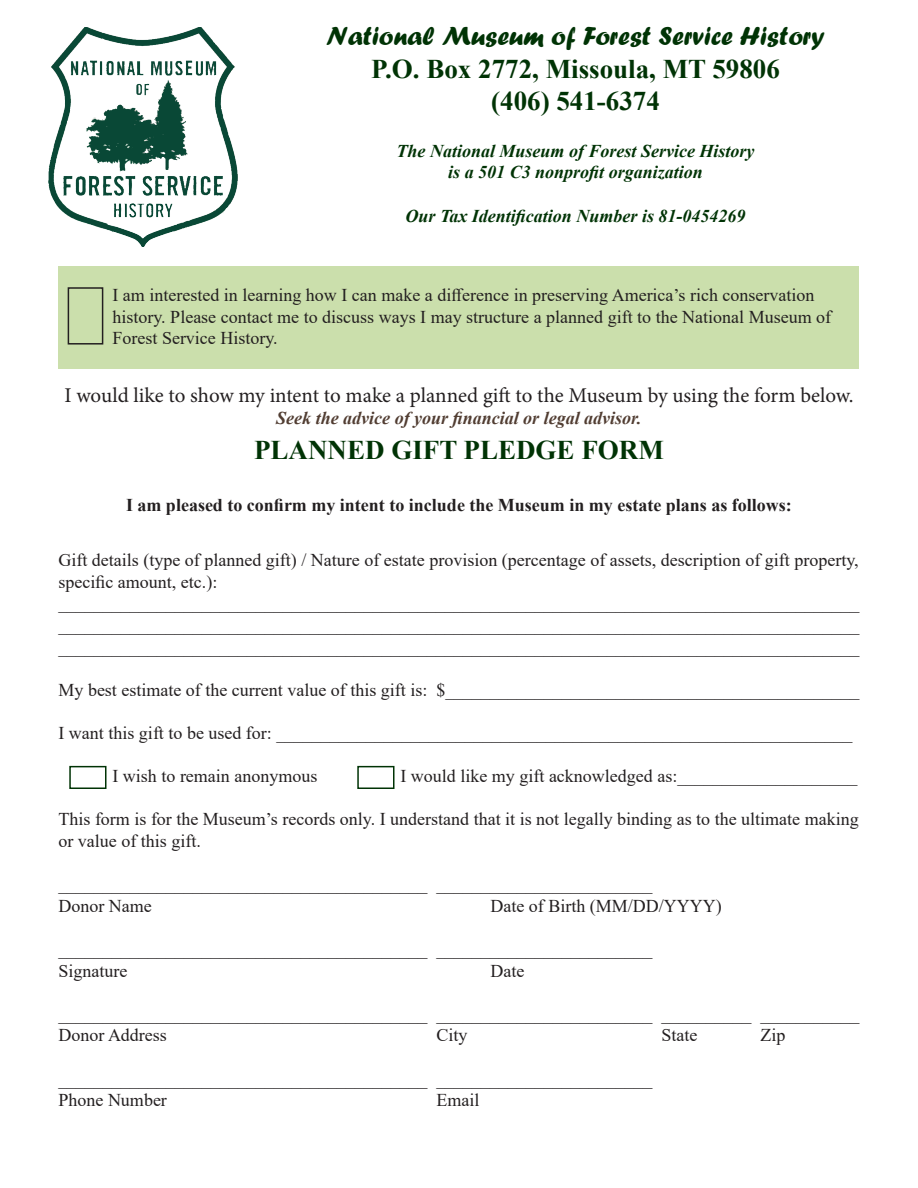
<style>
.page{position:relative;width:918px;height:1188px;background:#fff}
.page>*{position:absolute;margin:0;border:0;box-sizing:border-box;transform-origin:0 0}
.t1{font:700 27px/32.4px "Times New Roman";color:#003305;text-align:center}
.t2{font:27px "Forte";color:#003305}
.t3{font:21px "Minion Pro";letter-spacing:-.005em;color:#231f20}
.t4{font:18px/21.6px "Times New Roman";color:#231f20}
.t5{font:italic 700 18px/21.6px "Times New Roman";color:#003305;text-align:center}
.t6{font:700 18px "Times New Roman";color:#231f20}
.t7{font:italic 700 18px "Times New Roman";color:#513d32}
</style>
<div class="page">
<div style="left:58px;top:266px;width:802px;height:103px;background:#cbdfac"></div>
<img style="left:49px;top:27px;width:189px;height:220px">
<div style="left:68px;top:287px;width:35px;height:58px;border:2px solid #231f20"></div>
<div style="left:69px;top:766px;width:37px;height:23px;border:2px solid #003305"></div>
<div style="left:357px;top:766px;width:37px;height:23px;border:2px solid #003305"></div>
<h1 class="t2" style="left:326px;top:21px;width:500px">National Museum of Forest Service History</h1>
<h1 class="t1" style="left:371px;top:52px;width:410px">P.O. Box 2772, Missoula, MT 59806 (406) 541-6374</h1>
<p class="t5" style="left:397px;top:140px;width:360px">The National Museum of Forest Service History is a 501 C3 nonprofit organization</p>
<p class="t5" style="left:406px;top:204px;width:341px">Our Tax Identification Number is 81-0454269</p>
<p class="t4" style="left:112px;top:284px;width:720px">I am interested in learning how I can make a difference in preserving America’s rich conservation history. Please contact me to discuss ways I may structure a planned gift to the National Museum of<br>Forest Service History.</p>
<p class="t3" style="left:65px;top:381px;width:790px">I would like to show my intent to make a planned gift to the Museum by using the form below.</p>
<p class="t7" style="left:276px;top:405px;width:367px">Seek the advice of your financial or legal advisor.</p>
<h1 class="t1" style="left:254px;top:433px;width:411px">PLANNED GIFT PLEDGE FORM</h1>
<p class="t6" style="left:126px;top:492px;width:667px">I am pleased to confirm my intent to include the Museum in my estate plans as follows:</p>
<p class="t4" style="left:58px;top:549px;width:802px">Gift details (type of planned gift) / Nature of estate provision (percentage of assets, description of gift property, specific amount, etc.): _________________________________________________________________________________________ _________________________________________________________________________________________ _________________________________________________________________________________________</p>
<p class="t4" style="left:58px;top:678px;width:802px">My best estimate of the current value of this gift is: $______________________________________________</p>
<p class="t4" style="left:58px;top:722px;width:795px">I want this gift to be used for: ________________________________________________________________</p>
<p class="t4" style="left:112px;top:765px;width:206px">I wish to remain anonymous</p>
<p class="t4" style="left:400px;top:765px;width:458px">I would like my gift acknowledged as:____________________</p>
<p class="t4" style="left:58px;top:808px;width:802px">This form is for the Museum’s records only. I understand that it is not legally binding as to the ultimate making or value of this gift.</p>
<p class="t4" style="left:58px;top:873px;width:595px">_________________________________________ ________________________<br>Donor Name</p>
<p class="t4" style="left:490px;top:894px;width:233px">Date of Birth (MM/DD/YYYY)</p>
<p class="t4" style="left:58px;top:938px;width:595px">_________________________________________ ________________________<br>Signature</p>
<p class="t4" style="left:490px;top:959px;width:35px">Date</p>
<p class="t4" style="left:58px;top:1002px;width:802px">_________________________________________ ________________________ __________ ___________<br>Donor Address</p>
<p class="t4" style="left:436px;top:1024px;width:33px">City</p>
<p class="t4" style="left:662px;top:1024px;width:37px">State</p>
<p class="t4" style="left:760px;top:1024px;width:27px">Zip</p>
<p class="t4" style="left:58px;top:1067px;width:595px">_________________________________________ ________________________<br>Phone Number</p>
<p class="t4" style="left:436px;top:1089px;width:45px">Email</p>
</div>
